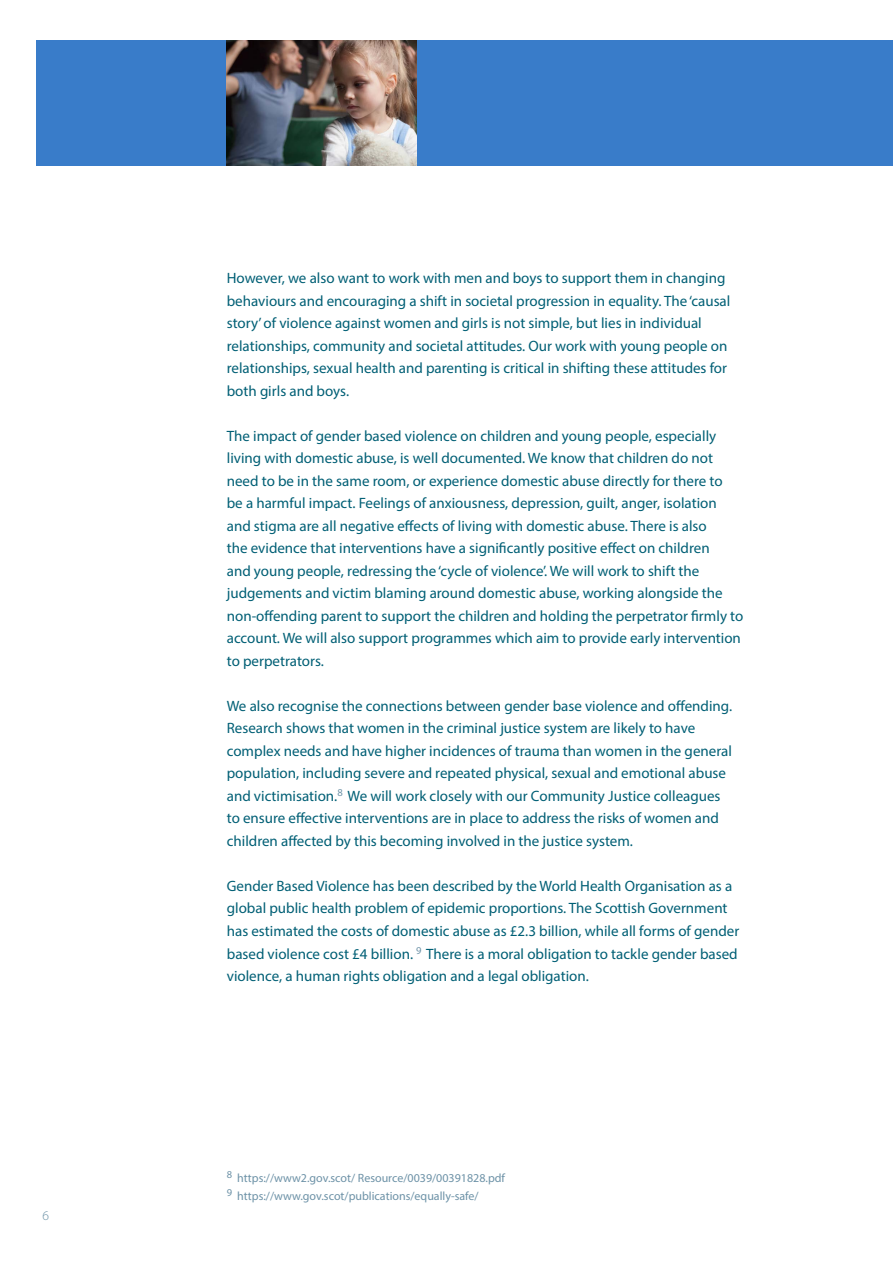
<style>
.page{position:relative;width:893px;height:1263px;background:#fff}
.page>*{position:absolute;margin:0;border:0;box-sizing:border-box;transform-origin:0 0}
.t1{font:15px/22.5px "Myriad Pro";color:#005f75}
.t2{font:300 13.5px "Myriad Pro";color:#6d92a7}
.t3{font:12px/18px "Myriad Pro";color:#6d92a7}
</style>
<div class="page">
<div style="left:36px;top:38px;width:857px;height:128px;background:#397cc9"></div>
<img style="left:227px;top:40px;width:189px;height:126px">
<div style="left:0;top:9px;width:893px;height:31px;background:#fff"></div>
<p class="t2" style="left:43px;top:1207px;width:8px">6</p>
<p class="t1" style="left:227px;top:267px;width:505px">However, we also want to work with men and boys to support them in changing behaviours and encouraging a shift in societal progression in equality. The ‘causal story’ of violence against women and girls is not simple, but lies in individual relationships, community and societal attitudes. Our work with young people on relationships, sexual health and parenting is critical in shifting these attitudes for both girls and boys.</p>
<p class="t1" style="left:227px;top:424px;width:518px">The impact of gender based violence on children and young people, especially living with domestic abuse, is well documented. We know that children do not need to be in the same room, or experience domestic abuse directly for there to<br>be a harmful impact. Feelings of anxiousness, depression, guilt, anger, isolation and stigma are all negative effects of living with domestic abuse. There is also<br>the evidence that interventions have a significantly positive effect on children<br>and young people, redressing the ‘cycle of violence’. We will work to shift the judgements and victim blaming around domestic abuse, working alongside the non‐offending parent to support the children and holding the perpetrator firmly to account. We will also support programmes which aim to provide early intervention to perpetrators.</p>
<p class="t1" style="left:227px;top:694px;width:507px">We also recognise the connections between gender base violence and offending.<br>Research shows that women in the criminal justice system are likely to have complex needs and have higher incidences of trauma than women in the general population, including severe and repeated physical, sexual and emotional abuse and victimisation.<sup>8</sup> We will work closely with our Community Justice colleagues to ensure effective interventions are in place to address the risks of women and children affected by this becoming involved in the justice system.</p>
<p class="t1" style="left:227px;top:874px;width:514px">Gender Based Violence has been described by the World Health Organisation as a global public health problem of epidemic proportions. The Scottish Government has estimated the costs of domestic abuse as £2.3 billion, while all forms of gender based violence cost £4 billion. <sup>9</sup> There is a moral obligation to tackle gender based violence, a human rights obligation and a legal obligation.</p>
<p class="t3" style="left:227px;top:1169px;width:280px"><sup>8</sup> https://www2.gov.scot/ Resource/0039/00391828.pdf<br><sup>9</sup> https://www.gov.scot/publications/equally-safe/</p>
</div>
